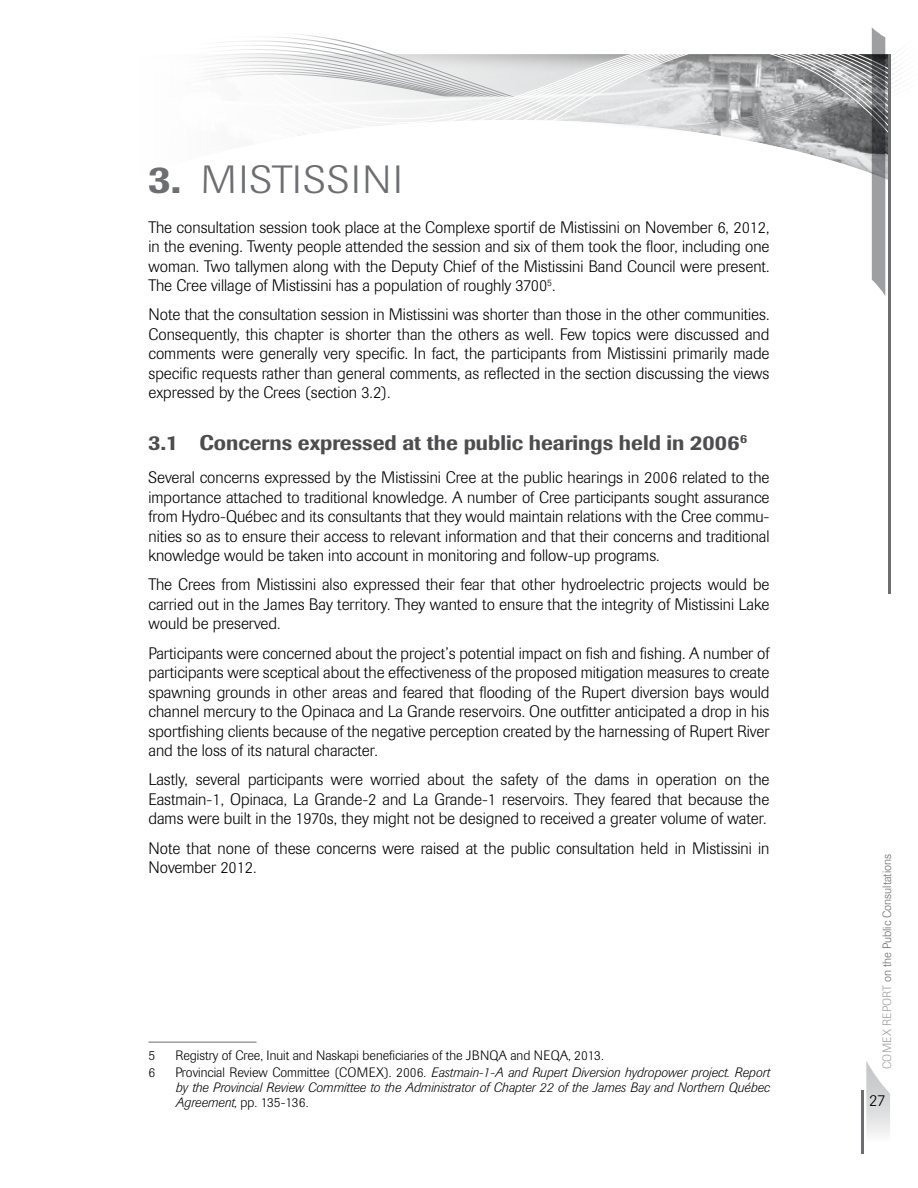
<style>
.page{position:relative;width:918px;height:1188px;background:#fff}
.page>*{position:absolute;margin:0;border:0;box-sizing:border-box;transform-origin:0 0}
.t1{font:300 39px "Imago";letter-spacing:.02em;color:#6d6e71;scale:1.08 1}
.t2{font:500 21px "Imago";color:#4d4d4f}
.t3{font:300 16.5px/19.5px "Imago";color:#000;text-align:justify}
.t4{font:italic 300 13.5px/15px "Imago";color:#000;text-align:justify}
.t5{font:300 13.5px "Imago";color:#000}
.t6{font:300 12px "Imago";color:#6d6e71}
.s1{font-weight:500}
.s2{font-style:normal}
.s3{color:#9d9fa2}
</style>
<div class="page">
<hr style="left:861px;top:1091px;width:2px;height:63px;background:#6d6e71">
<svg style="left:866px;top:1061px;width:24px;height:73px"></svg>
<svg style="left:205px;top:40px;width:68px;height:40px"></svg>
<svg style="left:273px;top:27px;width:629px;height:228px"></svg>
<hr style="left:888px;top:54px;width:3px;height:540px;background:#6d6e71">
<svg style="left:872px;top:27px;width:13px;height:269px;background:#828486"></svg>
<hr style="left:148px;top:1042px;width:108px;height:1px;background:#6d6e71">
<h1 class="t1" style="left:148px;top:158px;width:203px"><span class="s1">3.</span> Mi sti ssini</h1>
<p class="t3" style="left:148px;top:218px;width:623px">The consultation session took place at the Complexe sportif de Mistissini on November 6, 2012, in the evening. Twenty people attended the session and six of them took the floor, including one woman. Two tallymen along with the Deputy Chief of the Mistissini Band Council were present.<br>The Cree village of Mistissini has a population of roughly 3700<sup>5</sup>.</p>
<p class="t3" style="left:149px;top:305px;width:623px">Note that the consultation session in Mistissini was shorter than those in the other communities.<br>Consequently, this chapter is shorter than the others as well. Few topics were discussed and comments were generally very specific. In fact, the participants from Mistissini primarily made specific requests rather than general comments, as reflected in the section discussing the views expressed by the Crees (section 3.2).</p>
<p class="t2" style="left:148px;top:430px;width:600px">3.1 Concerns expressed at the public hearings held in 2006<sup>6</sup></p>
<p class="t3" style="left:148px;top:468px;width:623px">Several concerns expressed by the Mistissini Cree at the public hearings in 2006 related to the importance attached to traditional knowledge. A number of Cree participants sought assurance from Hydro-Québec and its consultants that they would maintain relations with the Cree commu&shy;nities so as to ensure their access to relevant information and that their concerns and traditional knowledge would be taken into account in monitoring and follow-up programs.</p>
<p class="t3" style="left:148px;top:575px;width:623px">The Crees from Mistissini also expressed their fear that other hydroelectric projects would be carried out in the James Bay territory. They wanted to ensure that the integrity of Mistissini Lake would be preserved.</p>
<p class="t3" style="left:148px;top:643px;width:623px">Participants were concerned about the project’s potential impact on fish and fishing. A number of participants were sceptical about the effectiveness of the proposed mitigation measures to create spawning grounds in other areas and feared that flooding of the Rupert diversion bays would channel mercury to the Opinaca and La Grande reservoirs. One outfitter anticipated a drop in his sportfishing clients because of the negative perception created by the harnessing of Rupert River and the loss of its natural character.</p>
<p class="t3" style="left:148px;top:770px;width:623px">Lastly, several participants were worried about the safety of the dams in operation on the Eastmain-1, Opinaca, La Grande-2 and La Grande-1 reservoirs. They feared that because the dams were built in the 1970s, they might not be designed to received a greater volume of water.</p>
<p class="t3" style="left:148px;top:838px;width:623px">Note that none of these concerns were raised at the public consultation held in Mistissini in<br>November 2012.</p>
<p class="t5" style="left:148px;top:1047px;width:8px">5</p>
<p class="t5" style="left:176px;top:1047px;width:430px">Registry of Cree, Inuit and Naskapi beneficiaries of the JBNQA and NEQA, 2013.</p>
<p class="t5" style="left:148px;top:1065px;width:8px">6</p>
<p class="t5" style="left:176px;top:1065px;width:183px">Provincial Review Committee (COME</p>
<p class="t4" style="left:176px;top:1065px;width:596px;text-indent:201px"><span class="s2">X). 2006.</span> Eastmain-1-A and Rupert Diversion hydropower project. Report by the Provincial Review Committee to the Administrator of Chapter 22 of the James Bay and Northern Québec Agreement<span class="s2">, pp. 135-136.</span></p>
<p class="t6" style="left:880px;top:1069px;width:217px;rotate:-90deg"><span class="s3">COMEX Report</span> on the Public Consultations</p>
<p class="t3" style="left:869px;top:1091px;width:18px">27</p>
</div>
